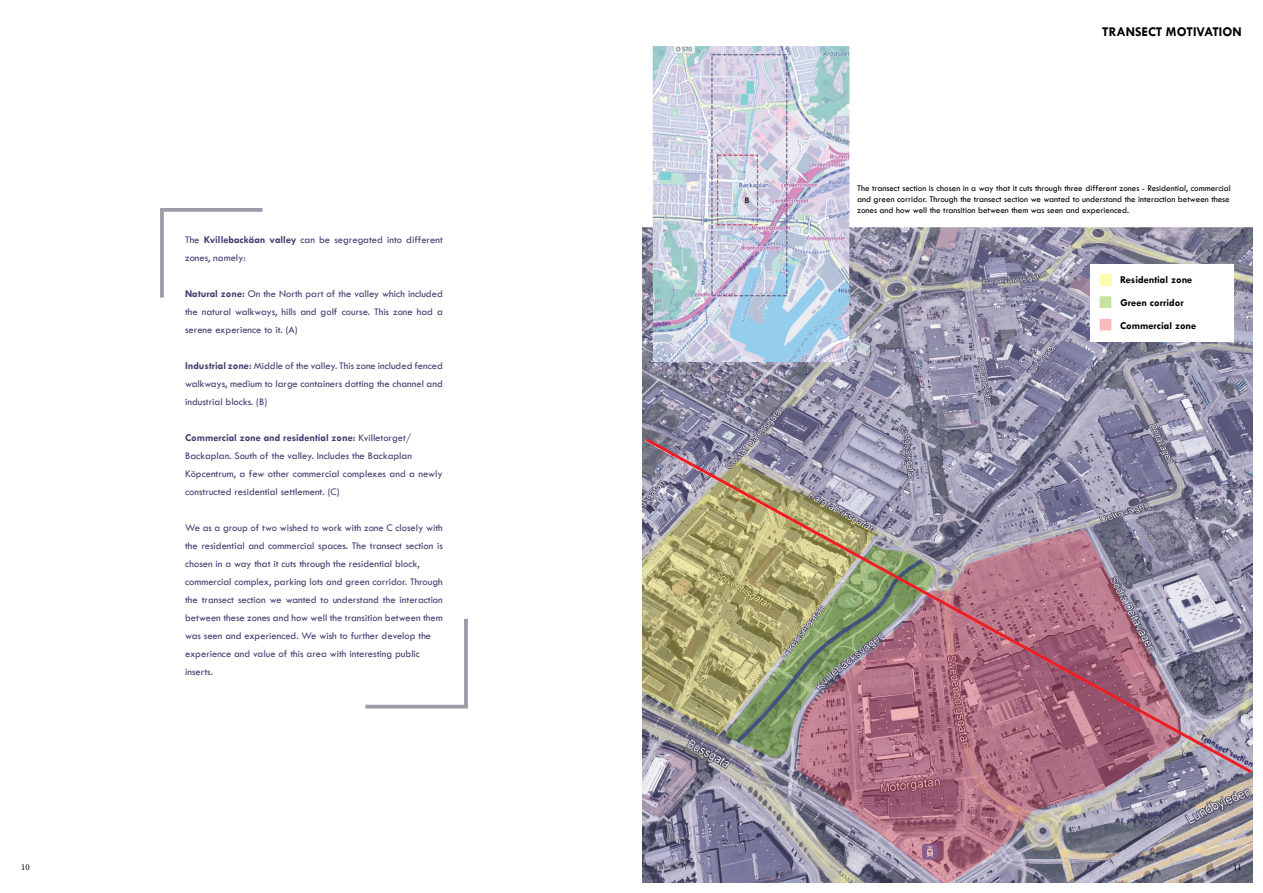
<style>
.page{position:relative;width:1263px;height:893px;background:#fff}
.page>*{position:absolute;margin:0;border:0;box-sizing:border-box;transform-origin:0 0}
.t1{font:700 13.5px "Tw Cen";color:#000}
.t2{font:700 10.57px "Tw Cen";color:#000}
.t3{font:10.5px/18px "Tw Cen";color:#403e70}
.t4{font:9.07px/10.9px "Tw Cen";color:#000;text-align:justify}
.t5{font:700 9.07px "Tw Cen";color:#262262}
.t6{font:9px "Minion Pro";color:#000}
.s1{font-weight:700}
</style>
<div class="page">
<hr style="left:160px;top:208px;width:4px;height:90px;background:#a4a3af">
<svg style="left:164px;top:208px;width:98px;height:4px"></svg>
<hr style="left:464px;top:619px;width:4px;height:89px;background:#9c9aa8">
<hr style="left:365px;top:705px;width:99px;height:3px;background:#9c9aa8">
<img style="left:642px;top:46px;width:610px;height:836px">
<svg style="left:797px;top:776px;width:383px;height:106px;background:#9f8494"></svg>
<div style="left:1090px;top:264px;width:143px;height:78px;background:#fff"></div>
<div style="left:1100px;top:274px;width:11px;height:11px;background:#fffbb3"></div>
<div style="left:1100px;top:296px;width:11px;height:12px;background:#c6e29f"></div>
<div style="left:1100px;top:319px;width:11px;height:11px;background:#f9bbbd"></div>
<img style="left:642px;top:436px;width:610px;height:340px">
<p class="t1" style="left:1102px;top:24px;width:141px">TRANSECT MOTIVATION</p>
<p class="t3" style="left:185px;top:231px;width:259px">The <span class="s1">Kvillebackäan valley</span> can be segregated into different zones, namely:</p>
<p class="t3" style="left:185px;top:285px;width:259px;text-align:justify"><span class="s1">Natural zone:</span> On the North part of the valley which included the natural walkways, hills and golf course. This zone had a serene experience to it. (A)</p>
<p class="t3" style="left:185px;top:357px;width:259px;text-align:justify"><span class="s1">Industrial zone:</span> Middle of the valley. This zone included fenced walkways, medium to large containers dotting the channel and industrial blocks. (B)</p>
<p class="t3" style="left:185px;top:429px;width:259px"><span class="s1">Commercial zone and residential zone:</span> Kvilletorget/ Backaplan. South of the valley. Includes the Backaplan Köpcentrum, a few other commercial complexes and a newly constructed residential settlement. (C)</p>
<p class="t3" style="left:185px;top:519px;width:259px">We as a group of two wished to work with zone C closely with the residential and commercial spaces. The transect section is chosen in a way that it cuts through the residential block, commercial complex, parking lots and green corridor. Through the transect section we wanted to understand the interaction between these zones and how well the transition between them was seen and experienced. We wish to further develop the experience and value of this area with interesting public inserts.</p>
<p class="t4" style="left:857px;top:183px;width:375px">The transect section is chosen in a way that it cuts through three different zones - Residential, commercial and green corridor. Through the transect section we wanted to understand the interaction between these zones and how well the transition between them was seen and experienced.</p>
<p class="t2" style="left:1120px;top:273px;width:74px">Residential zone</p>
<p class="t2" style="left:1120px;top:296px;width:65px">Green corridor</p>
<p class="t2" style="left:1120px;top:319px;width:78px">Commercial zone</p>
<p class="t5" style="left:1204px;top:731px;width:61px;rotate:29deg">Transect section</p>
<p class="t6" style="left:21px;top:861px;width:10px">10</p>
<p class="t6" style="left:1233px;top:861px;width:10px">11</p>
</div>
